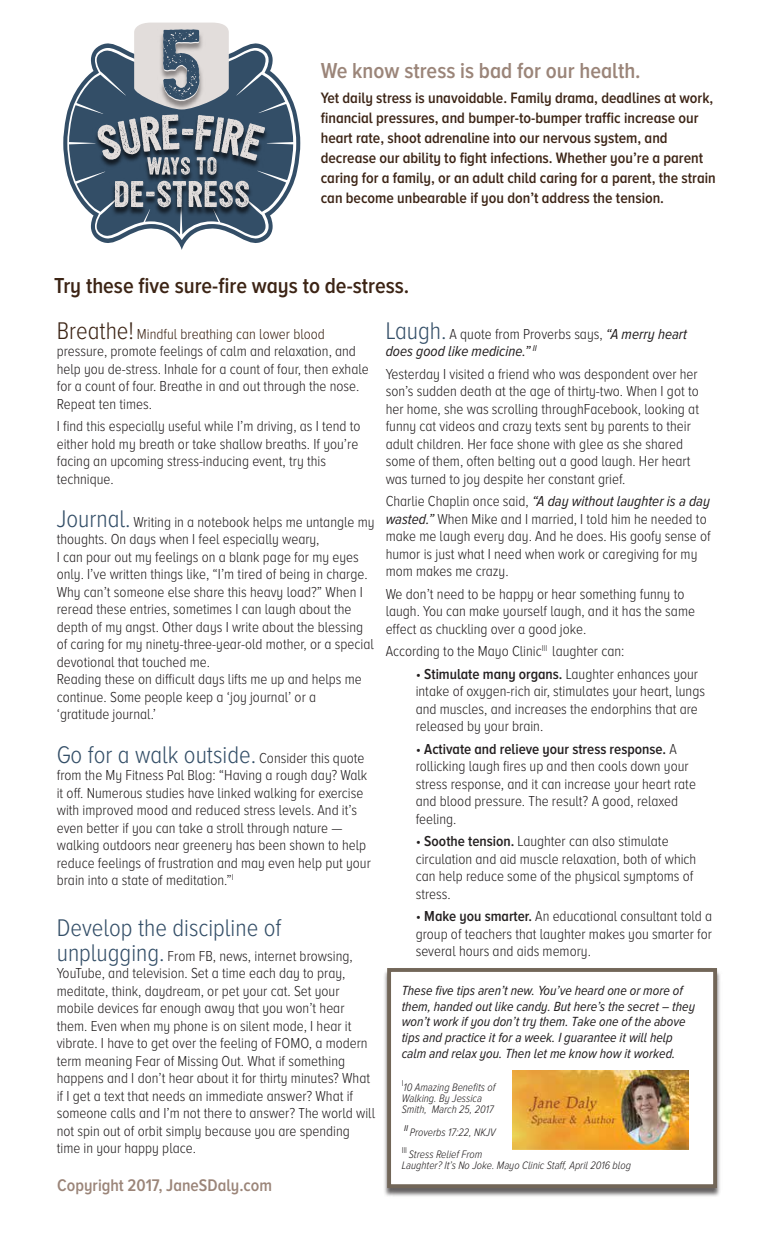
<style>
.page{position:relative;width:765px;height:1260px;background:#fff}
.page>*{position:absolute;margin:0;border:0;box-sizing:border-box;transform-origin:0 0}
.t1{font:300 25px "Proxima Nova A Cond";color:#334e67}
.t2{font:600 22.5px "Proxima Nova A Cond";color:#3c2415}
.t3{font:600 22.5px "Proxima Nova A Cond";color:#9b8579}
.t4{font:600 17.5px "Proxima Nova A Cond";color:#9b8579}
.t5{font:600 15.62px/20px "Proxima Nova A Cond";color:#3c2415}
.t6{font:300 15px/17.5px "Proxima Nova A Cond";color:#231f20}
.t7{font:italic 15px/17.5px "Proxima Nova A Cond";color:#231f20}
.t8{font:italic 13.75px/15.6px "Proxima Nova A Cond";color:#231f20}
.t9{font:italic 300 11.25px/11.2px "Proxima Nova A Cond";color:#231f20}
.s1{font-size:25px;color:#3c2415}
.s2{color:#3c2415}
.s3{font-size:25px;color:#334e67}
.s4{font-size:15px;color:#231f20}
.s5{font-weight:300;font-style:normal;font-size:25px;color:#334e67}
.s6{font-weight:300;font-style:normal}
.s7{font-weight:400;font-style:italic}
.s8{font-weight:600}
</style>
<div class="page">
<svg style="left:63px;top:46px;width:237px;height:204px"></svg>
<img style="left:92px;top:114px;width:179px;height:57px">
<img style="left:109px;top:175px;width:146px;height:42px">
<svg style="left:98px;top:23px;width:167px;height:152px;background:#818d98"></svg>
<svg style="left:115px;top:181px;width:134px;height:26px;background:#848b93"></svg>
<img style="left:384px;top:970px;width:336px;height:227px">
<div style="left:387px;top:968px;width:330px;height:220px;background:#fff;border:4px solid #726658"></div>
<img style="left:513px;top:1070px;width:175px;height:80px">
<h2 class="t3" style="left:321px;top:58px;width:321px">We know stress is bad for our health.</h2>
<p class="t5" style="left:321px;top:88px;width:396px">Yet daily stress is unavoidable. Family drama, deadlines at work, financial pressures, and bumper-to-bumper traffic increase our heart rate, shoot adrenaline into our nervous system, and decrease our ability to fight infections. Whether you’re a parent caring for a family, or an adult child caring for a parent, the strain can become unbearable if you don’t address the tension.</p>
<h2 class="t2" style="left:54px;top:273px;width:357px">Try these five sure-fire ways to de-stress.</h2>
<p class="t6" style="left:57px;top:325px;width:314px"><span class="s1">Breathe!</span> <span class="s2">Mindful breathing can lower blood </span>pressure, promote feelings of calm and relaxation, and help you de-stress. Inhale for a count of four, then exhale for a count of four. Breathe in and out through the nose.<br>Repeat ten times.</p>
<p class="t6" style="left:57px;top:418px;width:305px">I find this especially useful while I’m driving, as I tend to either hold my breath or take shallow breaths. If you’re facing an upcoming stress-inducing event, try this technique.</p>
<p class="t6" style="left:57px;top:513px;width:319px"><span class="s3">Journal.</span> Writing in a notebook helps me untangle my thoughts. On days when I feel especially weary,<br>I can pour out my feelings on a blank page for my eyes only. I’ve written things like, “I’m tired of being in charge.<br>Why can’t someone else share this heavy load?” When I reread these entries, sometimes I can laugh about the depth of my angst. Other days I write about the blessing of caring for my ninety-three-year-old mother, or a special devotional that touched me.<br>Reading these on difficult days lifts me up and helps me continue. Some people keep a ‘joy journal’ or a<br>‘gratitude journal.’</p>
<h1 class="t1" style="left:57px;top:741px;width:309px">Go for a walk outside. <span class="s4">Consider this quote</span></h1>
<p class="t6" style="left:57px;top:766px;width:316px">from the My Fitness Pal Blog: “Having a rough day? Walk it off. Numerous studies have linked walking for exercise with improved mood and reduced stress levels. And it’s even better if you can take a stroll through nature — walking outdoors near greenery has been shown to help reduce feelings of frustration and may even help put your brain into a state of meditation.”<sup>I</sup></p>
<h1 class="t1" style="left:57px;top:914px;width:226px">Develop the discipline of</h1>
<p class="t6" style="left:57px;top:947px;width:320px"><span class="s3">unplugging.</span> From FB, news, internet browsing, YouTube, and television. Set a time each day to pray, meditate, think, daydream, or pet your cat. Set your mobile devices far enough away that you won’t hear them. Even when my phone is on silent mode, I hear it vibrate. I have to get over the feeling of FOMO, a modern term meaning Fear of Missing Out. What if something happens and I don’t hear about it for thirty minutes? What if I get a text that needs an immediate answer? What if someone calls and I’m not there to answer? The world will not spin out of orbit simply because you are spending time in your happy place.</p>
<p class="t7" style="left:386px;top:325px;width:303px"><span class="s5">Laugh.</span> <span class="s6">A quote from Proverbs says,</span> “A merry heart does good like medicine.” <sup>II</sup></p>
<p class="t6" style="left:386px;top:365px;width:315px">Yesterday I visited a friend who was despondent over her son’s sudden death at the age of thirty-two. When I got to her home, she was scrolling throughFacebook, looking at funny cat videos and crazy texts sent by parents to their adult children. Her face shone with glee as she shared some of them, often belting out a good laugh. Her heart was turned to joy despite her constant grief.</p>
<p class="t6" style="left:386px;top:492px;width:327px">Charlie Chaplin once said, <span class="s7">“A day without laughter is a day wasted.”</span> When Mike and I married, I told him he needed to make me laugh every day. And he does. His goofy sense of humor is just what I need when work or caregiving for my mom makes me crazy.</p>
<p class="t6" style="left:386px;top:585px;width:311px">We don’t need to be happy or hear something funny to laugh. You can make yourself laugh, and it has the same effect as chuckling over a good joke.</p>
<p class="t6" style="left:386px;top:643px;width:240px">According to the Mayo Clinic<sup>III</sup> laughter can:</p>
<p class="t6" style="left:416px;top:665px;width:291px">• <span class="s8">Stimulate many organs.</span> Laughter enhances your intake of oxygen-rich air, stimulates your heart, lungs and muscles, and increases the endorphins that are released by your brain.</p>
<p class="t6" style="left:416px;top:740px;width:282px">• <span class="s8">Activate and relieve your stress response.</span> A rollicking laugh fires up and then cools down your stress response, and it can increase your heart rate and blood pressure. The result? A good, relaxed feeling.</p>
<p class="t6" style="left:416px;top:832px;width:282px">• <span class="s8">Soothe tension.</span> Laughter can also stimulate circulation and aid muscle relaxation, both of which can help reduce some of the physical symptoms of stress.</p>
<p class="t6" style="left:416px;top:908px;width:298px;text-align:justify">• <span class="s8">Make you smarter.</span> An educational consultant told a group of teachers that laughter makes you smarter for several hours and aids memory.</p>
<p class="t8" style="left:402px;top:983px;width:295px">These five tips aren’t new. You’ve heard one or more of them, handed out like candy. But here’s the secret – they won’t work if you don’t try them. Take one of the above tips and practice it for a week. I guarantee it will help calm and relax you. Then let me know how it worked.</p>
<p class="t9" style="left:402px;top:1081px;width:95px"><sup>I</sup>10 Amazing Benefits of<br>Walking. By Jessica<br>Smith, March 25, 2017</p>
<p class="t9" style="left:402px;top:1121px;width:96px;line-height:22.5px"><sup>II</sup> Proverbs 17:22, NKJV<br><sup>III</sup> Stress Relief From</p>
<p class="t9" style="left:402px;top:1160px;width:231px">Laughter? It’s No Joke. Mayo Clinic Staff, April 2016 blog</p>
<p class="t4" style="left:57px;top:1175px;width:216px">Copyright 2017, JaneSDaly.com</p>
</div>
